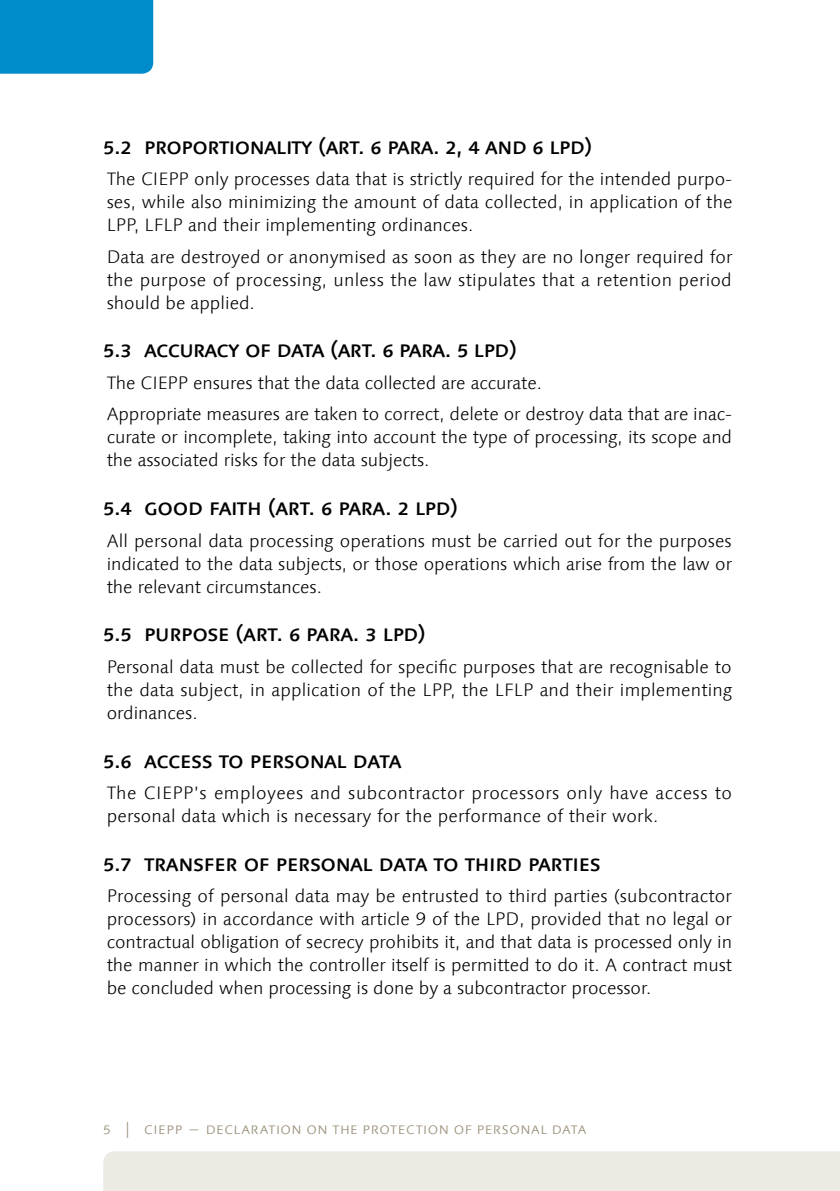
<style>
.page{position:relative;width:840px;height:1191px;background:#fff}
.page>*{position:absolute;margin:0;border:0;box-sizing:border-box;transform-origin:0 0}
.t1{font:500 23px "Linotype Syntax Com";letter-spacing:-.02em;color:#000}
.t2{font:300 18px/23px "Linotype Syntax Com";letter-spacing:-.005em;color:#000;text-align:justify}
.t3{font:300 18px/23px "Linotype Syntax Com";letter-spacing:.015em;color:#000}
.t4{font:300 16px "Linotype Syntax Com";color:#9b907b}
</style>
<div class="page">
<div style="left:103px;top:1151px;width:736px;height:40px;background:#ede9e3"></div>
<div style="left:0;top:0;width:153px;height:74px;background:#008bcb"></div>
<p class="t1" style="left:103px;top:131px;width:490px">5.2 proportionality (art. 6 para. 2, 4 and 6 lpd)</p>
<p class="t2" style="left:107px;top:167px;width:627px">The CIEPP only processes data that is strictly required for the intended purpo&shy;ses, while also minimizing the amount of data collected, in application of the LPP, LFLP and their implementing ordinances.</p>
<p class="t2" style="left:107px;top:245px;width:627px">Data are destroyed or anonymised as soon as they are no longer required for the purpose of processing, unless the law stipulates that a retention period should be applied.</p>
<p class="t1" style="left:103px;top:335px;width:415px">5.3 accuracy of data (art. 6 para. 5 lpd)</p>
<p class="t2" style="left:107px;top:367px;width:626px;line-height:31.6px">The CIEPP ensures that the data collected are accurate.<br>Appropriate measures are taken to correct, delete or destroy data that are inac-</p>
<p class="t2" style="left:107px;top:426px;width:626px">curate or incomplete, taking into account the type of processing, its scope and the associated risks for the data subjects.</p>
<p class="t1" style="left:103px;top:492px;width:356px">5.4 good faith (art. 6 para. 2 lpd)</p>
<p class="t2" style="left:107px;top:529px;width:626px">All personal data processing operations must be carried out for the purposes indicated to the data subjects, or those operations which arise from the law or the relevant circumstances.</p>
<p class="t1" style="left:103px;top:618px;width:324px">5.5 purpose (art. 6 para. 3 lpd)</p>
<p class="t2" style="left:107px;top:655px;width:626px">Personal data must be collected for specific purposes that are recognisable to the data subject, in application of the LPP, the LFLP and their implementing ordinances.</p>
<p class="t1" style="left:103px;top:745px;width:299px">5.6 access to personal data</p>
<p class="t3" style="left:107px;top:781px;width:626px">The CIEPP’s employees and subcontractor processors only have access to personal data which is necessary for the performance of their work.</p>
<p class="t1" style="left:103px;top:848px;width:498px">5.7 transfer of personal data to third parties</p>
<p class="t2" style="left:107px;top:884px;width:626px">Processing of personal data may be entrusted to third parties (subcontractor processors) in accordance with article 9 of the LPD, provided that no legal or contractual obligation of secrecy prohibits it, and that data is processed only in the manner in which the controller itself is permitted to do it. A contract must be concluded when processing is done by a subcontractor processor.</p>
<p class="t4" style="left:103px;top:1119px;width:484px">5 | ciepp - declaration on the protection of personal data</p>
</div>
